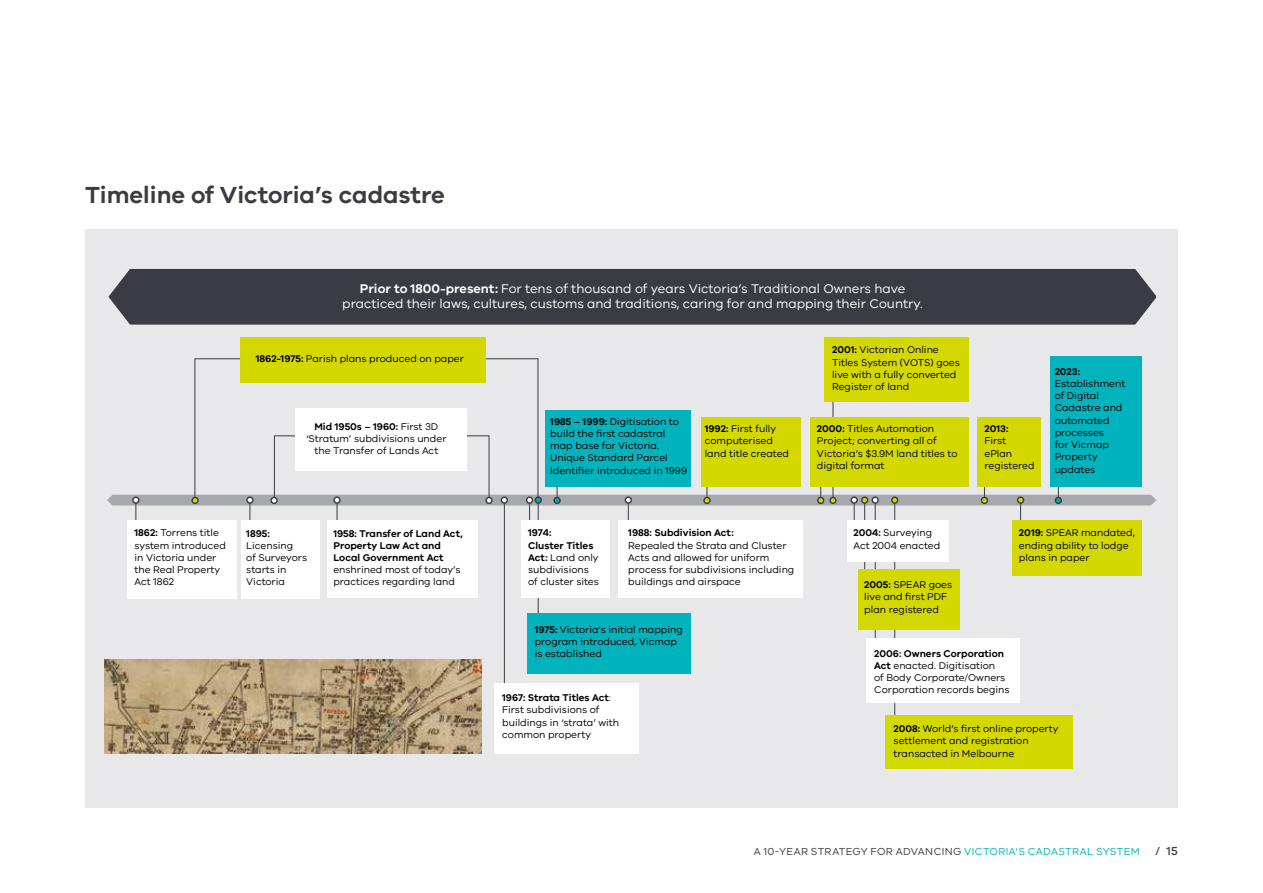
<style>
.page{position:relative;width:1263px;height:893px;background:#fff}
.page>*{position:absolute;margin:0;border:0;box-sizing:border-box;transform-origin:0 0}
.t1{font:600 24px "VIC";color:#3b3c43}
.t2{font:12.9px/15.9px "VIC";color:#fff;text-align:center}
.t3{font:10.5px "VIC";letter-spacing:.03em;color:#3b3c43}
.t4{font:10.05px/12.3px "VIC";color:#000}
.t5{font:600 10.05px/12.3px "VIC";color:#000}
.s1{font-weight:600}
.s2{color:#00b3bd}
.s3{font-weight:500;font-size:12px}
</style>
<div class="page">
<div style="left:85px;top:230px;width:1093px;height:578px;background:#e8e8ea"></div>
<div style="left:108px;top:269px;width:1048px;height:56px;background:#3b3c43"></div>
<hr style="left:250px;top:499px;width:1px;height:52px;background:#3b3c43">
<hr style="left:337px;top:499px;width:1px;height:37px;background:#3b3c43">
<hr style="left:529px;top:499px;width:1px;height:85px;background:#3b3c43">
<hr style="left:854px;top:499px;width:1px;height:49px;background:#3b3c43">
<hr style="left:504px;top:499px;width:1px;height:231px;background:#3b3c43">
<svg style="left:194px;top:358px;width:345px;height:77px"></svg>
<hr style="left:628px;top:499px;width:1px;height:40px;background:#3b3c43">
<hr style="left:135px;top:499px;width:1px;height:85px;background:#3b3c43">
<hr style="left:538px;top:499px;width:1px;height:142px;background:#3b3c43">
<hr style="left:833px;top:368px;width:1px;height:132px;background:#3b3c43">
<hr style="left:864px;top:499px;width:1px;height:91px;background:#3b3c43">
<hr style="left:875px;top:499px;width:1px;height:170px;background:#3b3c43">
<hr style="left:894px;top:499px;width:1px;height:230px;background:#3b3c43">
<hr style="left:1020px;top:499px;width:1px;height:66px;background:#3b3c43">
<svg style="left:107px;top:435px;width:1049px;height:70px"></svg>
<div style="left:885px;top:715px;width:188px;height:54px;background:#d3d800"></div>
<div style="left:240px;top:337px;width:245px;height:45px;background:#d3d800"></div>
<div style="left:810px;top:417px;width:159px;height:70px;background:#d3d800"></div>
<div style="left:858px;top:569px;width:101px;height:60px;background:#d3d800"></div>
<div style="left:977px;top:417px;width:63px;height:70px;background:#d3d800"></div>
<div style="left:1012px;top:520px;width:129px;height:55px;background:#d3d800"></div>
<div style="left:618px;top:520px;width:185px;height:78px;background:#fff"></div>
<div style="left:847px;top:520px;width:101px;height:41px;background:#fff"></div>
<div style="left:866px;top:638px;width:153px;height:65px;background:#fff"></div>
<div style="left:327px;top:520px;width:151px;height:77px;background:#fff"></div>
<div style="left:522px;top:520px;width:88px;height:77px;background:#fff"></div>
<div style="left:241px;top:520px;width:78px;height:78px;background:#fff"></div>
<div style="left:494px;top:683px;width:145px;height:70px;background:#fff"></div>
<div style="left:1050px;top:356px;width:91px;height:131px;background:#00b3bd"></div>
<div style="left:824px;top:337px;width:145px;height:65px;background:#d3d800"></div>
<div style="left:701px;top:417px;width:100px;height:70px;background:#d3d800"></div>
<div style="left:527px;top:614px;width:164px;height:60px;background:#00b3bd"></div>
<div style="left:295px;top:408px;width:171px;height:63px;background:#fff"></div>
<div style="left:127px;top:520px;width:110px;height:78px;background:#fff"></div>
<div style="left:546px;top:410px;width:145px;height:77px;background:#00b3bd"></div>
<img style="left:105px;top:659px;width:377px;height:95px">
<h1 class="t1" style="left:85px;top:180px;width:361px">Timeline of Victoria’s cadastre</h1>
<p class="t2" style="left:342px;top:280px;width:582px"><span class="s1">Prior to 1800-present:</span> For tens of thousand of years Victoria’s Traditional Owners have practiced their laws, cultures, customs and traditions, caring for and mapping their Country.</p>
<p class="t4" style="left:256px;top:352px;width:210px"><span class="s1">1862-1975:</span> Parish plans produced on paper</p>
<p class="t4" style="left:306px;top:420px;width:142px;text-align:center"><span class="s1">Mid 1950s – 1960:</span> First 3D ‘Stratum’ subdivisions under the Transfer of Lands Act</p>
<p class="t4" style="left:550px;top:415px;width:138px"><span class="s1">1985 – 1999:</span> Digitisation to build the first cadastral map base for Victoria.<br>Unique Standard Parcel<br>Identifier introduced in 1999</p>
<p class="t4" style="left:705px;top:422px;width:86px"><span class="s1">1992:</span> First fully computerised land title created</p>
<p class="t4" style="left:832px;top:344px;width:129px"><span class="s1">2001:</span> Victorian Online<br>Titles System (VOTS) goes live with a fully converted<br>Register of land</p>
<p class="t4" style="left:817px;top:422px;width:142px"><span class="s1">2000:</span> Titles Automation<br>Project; converting all of<br>Victoria’s $3.9M land titles to digital format</p>
<p class="t5" style="left:984px;top:422px;width:25px">2013:</p>
<p class="t4" style="left:984px;top:434px;width:52px">First ePlan registered</p>
<p class="t5" style="left:1055px;top:365px;width:27px">2023:</p>
<p class="t4" style="left:1055px;top:377px;width:72px">Establishment of Digital<br>Cadastre and automated processes<br>for Vicmap<br>Property updates</p>
<p class="t4" style="left:134px;top:527px;width:93px"><span class="s1">1862:</span> Torrens title system introduced in Victoria under the Real Property<br>Act 1862</p>
<p class="t5" style="left:246px;top:527px;width:25px">1895:</p>
<p class="t4" style="left:246px;top:539px;width:62px">Licensing<br>of Surveyors starts in<br>Victoria</p>
<p class="t5" style="left:333px;top:527px;width:131px">1958: Transfer of Land Act,<br>Property Law Act and<br>Local Government Act</p>
<p class="t4" style="left:333px;top:563px;width:129px">enshrined most of today’s practices regarding land</p>
<p class="t4" style="left:528px;top:527px;width:72px"><span class="s1">1974:<br>Cluster Titles<br>Act:</span> Land only subdivisions of cluster sites</p>
<p class="t5" style="left:628px;top:527px;width:107px">1988: Subdivision Act:</p>
<p class="t4" style="left:628px;top:539px;width:168px">Repealed the Strata and Cluster<br>Acts and allowed for uniform process for subdivisions including buildings and airspace</p>
<p class="t4" style="left:535px;top:623px;width:150px"><span class="s1">1975:</span> Victoria’s initial mapping program introduced, Vicmap is established</p>
<p class="t4" style="left:502px;top:691px;width:118px"><span class="s1">1967: Strata Titles Act</span>:<br>First subdivisions of buildings in ‘strata’ with common property</p>
<p class="t4" style="left:853px;top:527px;width:88px"><span class="s1">2004:</span> Surveying<br>Act 2004 enacted</p>
<p class="t4" style="left:864px;top:578px;width:89px"><span class="s1">2005:</span> SPEAR goes live and first PDF plan registered</p>
<p class="t4" style="left:1019px;top:527px;width:117px"><span class="s1">2019:</span> SPEAR mandated, ending ability to lodge plans in paper</p>
<p class="t4" style="left:874px;top:647px;width:137px"><span class="s1">2006: Owners Corporation<br>Act</span> enacted. Digitisation<br>of Body Corporate/Owners<br>Corporation records begins</p>
<p class="t4" style="left:893px;top:722px;width:166px"><span class="s1">2008:</span> World’s first online property settlement and registration transacted in Melbourne</p>
<p class="t3" style="left:754px;top:845px;width:426px">A 10-YEAR STRATEGY FOR ADVANCING <span class="s2">VICTORIA’S CADASTRAL SYSTEM</span> <span class="s3">/ 15</span></p>
</div>
